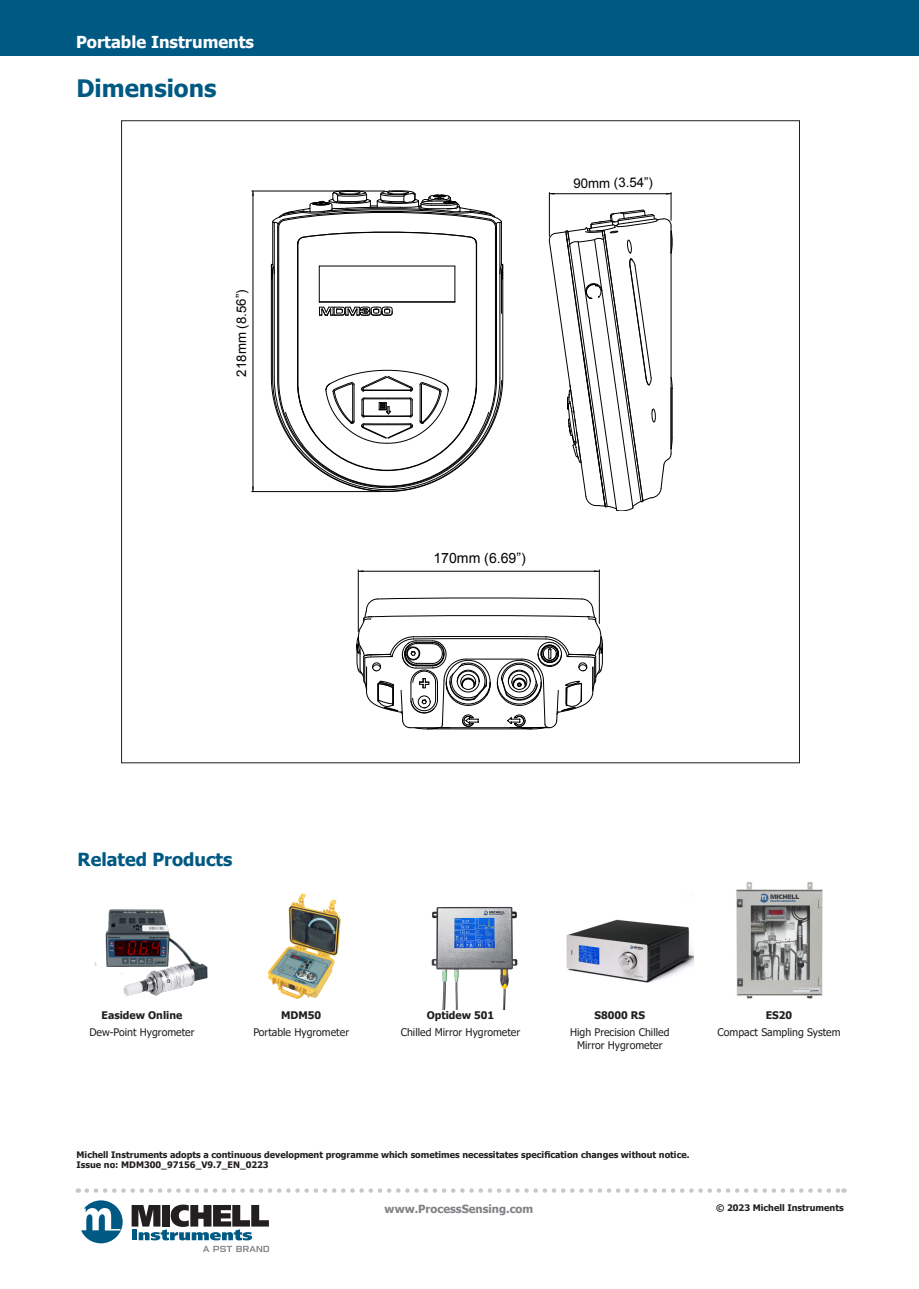
<style>
.page{position:relative;width:919px;height:1289px;background:#fff}
.page>*{position:absolute;margin:0;border:0;box-sizing:border-box;transform-origin:0 0}
.Heading_2{font:700 24px "Tahoma";color:#005983}
.Heading_3{font:700 18px "Tahoma";color:#005983}
.t1{font:700 16.5px "Tahoma";color:#fff}
.t2{font:14.1px "Arial";color:#000}
.t3{font:13.2px "Arial";letter-spacing:-.005em;color:#000}
.t4{font:700 11.25px "Tahoma";color:#808285}
.Heading_4{font:10.5px/12.6px "Tahoma";color:#231f20;text-align:center}
.Heading_4-2{font:700 10.5px "Tahoma";color:#231f20}
.t5{font:700 9px/10.8px "Tahoma";color:#231f20}
</style>
<div class="page">
<div style="left:906px;top:0;width:12px;height:56px;background:#005983"></div>
<div style="left:0;top:0;width:906px;height:55px;background:#005983"></div>
<svg style="left:87px;top:1188px;width:757px;height:4px"></svg>
<svg style="left:81px;top:1200px;width:42px;height:43px"></svg>
<svg style="left:132px;top:1204px;width:137px;height:47px"></svg>
<hr style="left:252px;top:491px;width:127px;height:1px;background:#000">
<hr style="left:252px;top:191px;width:132px;height:1px;background:#000">
<hr style="left:252px;top:191px;width:1px;height:300px;background:#000">
<hr style="left:499px;top:223px;width:1px;height:51px;background:#000">
<hr style="left:274px;top:223px;width:1px;height:51px;background:#000">
<svg style="left:271px;top:280px;width:232px;height:212px"></svg>
<hr style="left:501px;top:222px;width:1px;height:42px;background:#000">
<hr style="left:272px;top:222px;width:1px;height:42px;background:#000">
<svg style="left:499px;top:264px;width:4px;height:16px"></svg>
<svg style="left:270px;top:264px;width:5px;height:16px"></svg>
<svg style="left:278px;top:244px;width:218px;height:122px"></svg>
<hr style="left:297px;top:244px;width:1px;height:138px;background:#000">
<hr style="left:476px;top:244px;width:1px;height:138px;background:#000">
<svg style="left:273px;top:366px;width:227px;height:127px"></svg>
<hr style="left:319px;top:266px;width:1px;height:36px;background:#000">
<hr style="left:319px;top:266px;width:136px;height:1px;background:#000">
<hr style="left:454px;top:266px;width:1px;height:36px;background:#000">
<hr style="left:319px;top:301px;width:136px;height:1px;background:#000">
<hr style="left:319px;top:302px;width:136px;height:1px;background:#000">
<svg style="left:319px;top:305px;width:74px;height:12px"></svg>
<svg style="left:272px;top:190px;width:230px;height:54px"></svg>
<svg style="left:548px;top:192px;width:124px;height:319px"></svg>
<hr style="left:358px;top:570px;width:1px;height:61px;background:#000">
<hr style="left:599px;top:570px;width:1px;height:53px;background:#000">
<hr style="left:358px;top:571px;width:241px;height:1px;background:#000">
<svg style="left:356px;top:597px;width:247px;height:132px"></svg>
<img style="left:94px;top:909px;width:114px;height:87px">
<img style="left:268px;top:893px;width:73px;height:106px">
<img style="left:431px;top:906px;width:87px;height:103px">
<img style="left:566px;top:919px;width:127px;height:64px">
<img style="left:736px;top:882px;width:87px;height:117px">
<h3 class="t1" style="left:76px;top:30px;width:180px">Portable Instruments</h3>
<p class="Heading_2" style="left:76px;top:71px;width:142px">Dimensions</p>
<p class="t3" style="left:233px;top:376px;width:89px;rotate:-90deg">218mm (8.56”)</p>
<p class="t3" style="left:573px;top:175px;width:81px;rotate:-1deg">90mm (3.54”)</p>
<p class="t2" style="left:433px;top:548px;width:94px">170mm (6.69”)</p>
<p class="Heading_3" style="left:78px;top:846px;width:156px">Related Products</p>
<p class="Heading_4-2" style="left:102px;top:1008px;width:82px">Easidew Online</p>
<p class="Heading_4" style="left:89px;top:1026px;width:107px">Dew-Point Hygrometer</p>
<p class="Heading_4-2" style="left:281px;top:1008px;width:42px">MDM50</p>
<p class="Heading_4" style="left:253px;top:1026px;width:97px">Portable Hygrometer</p>
<p class="Heading_4-2" style="left:426px;top:1008px;width:69px">Optidew 501</p>
<p class="Heading_4" style="left:401px;top:1026px;width:121px">Chilled Mirror Hygrometer</p>
<p class="Heading_4-2" style="left:594px;top:1008px;width:52px">S8000 RS</p>
<p class="Heading_4" style="left:570px;top:1026px;width:101px">High Precision Chilled<br>Mirror Hygrometer</p>
<p class="Heading_4-2" style="left:765px;top:1008px;width:28px">ES20</p>
<p class="Heading_4" style="left:717px;top:1026px;width:124px">Compact Sampling System</p>
<p class="t5" style="left:77px;top:1149px;width:614px">Michell Instruments adopts a continuous development programme which sometimes necessitates specification changes without notice.<br>Issue no: MDM300_97156_V9.7_EN_0223</p>
<p class="t4" style="left:384px;top:1201px;width:150px">www.ProcessSensing.com</p>
<p class="t5" style="left:716px;top:1202px;width:129px">© 2023 Michell Instruments</p>
</div>
